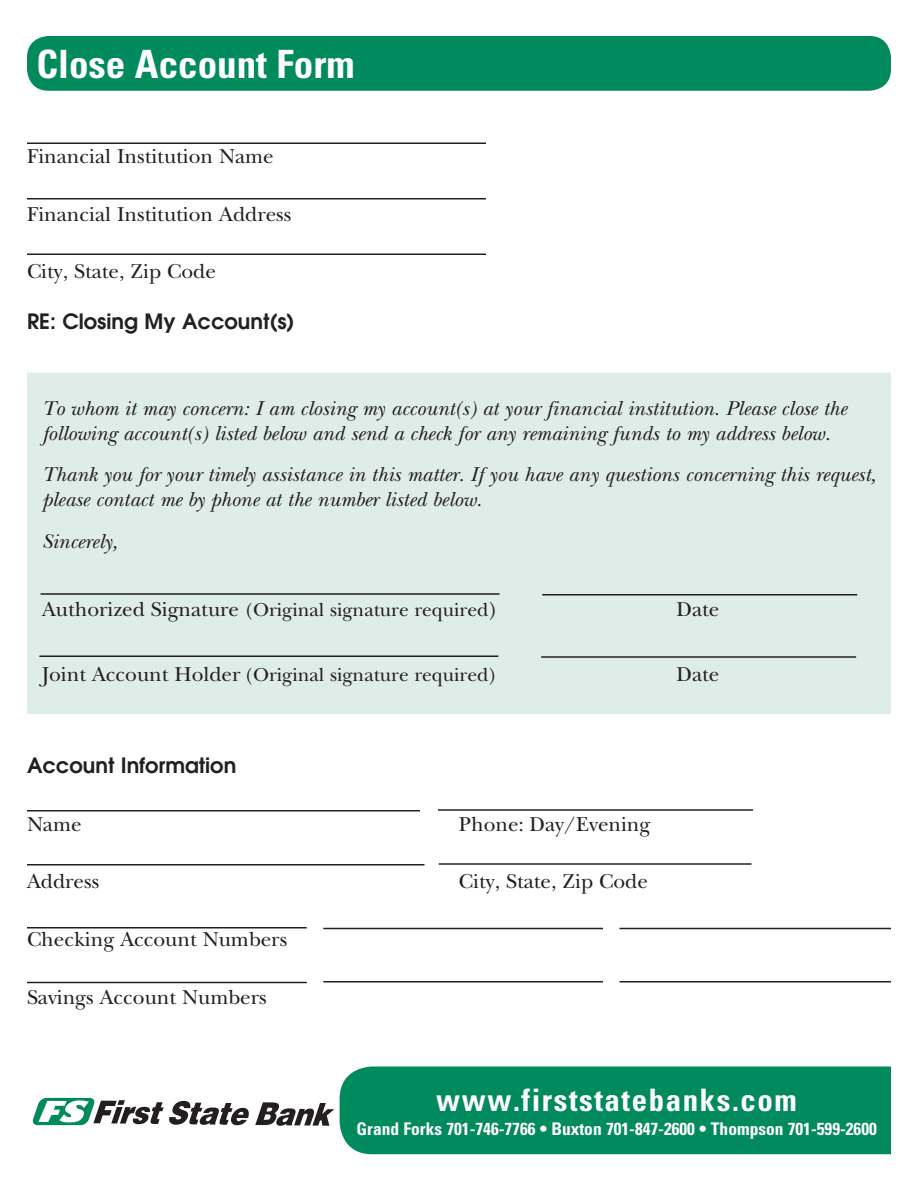
<style>
.page{position:relative;width:918px;height:1188px;background:#fff}
.page>*{position:absolute;margin:0;border:0;box-sizing:border-box;transform-origin:0 0}
.t1{font:700 condensed 39px "Univers";color:#fff}
.t2{font:700 condensed 30.9px "Univers";letter-spacing:.05em;color:#fff}
.t3{font:italic 21px/25.2px "New Baskerville";color:#231f20}
.t4{font:21px "New Baskerville";color:#231f20}
.t5{font:600 21px "Avant Garde";color:#231f20}
.t6{font:19.5px "New Baskerville";color:#231f20}
.t7{font:700 condensed 17.4px "Univers";color:#fff}
.s1{font-size:21px}
</style>
<div class="page">
<div style="left:27px;top:36px;width:864px;height:55px;background:#008a5e;border-radius:22px"></div>
<hr style="left:27px;top:142px;width:459px;height:2px;background:#231f20">
<hr style="left:27px;top:198px;width:459px;height:2px;background:#231f20">
<hr style="left:27px;top:254px;width:459px;height:1px;background:#231f20">
<hr style="left:27px;top:810px;width:393px;height:2px;background:#231f20">
<hr style="left:27px;top:864px;width:397px;height:2px;background:#231f20">
<hr style="left:27px;top:927px;width:280px;height:1px;background:#231f20">
<hr style="left:438px;top:809px;width:315px;height:2px;background:#231f20">
<hr style="left:439px;top:863px;width:312px;height:2px;background:#231f20">
<hr style="left:323px;top:928px;width:280px;height:1px;background:#231f20">
<hr style="left:620px;top:928px;width:271px;height:1px;background:#231f20">
<hr style="left:27px;top:982px;width:280px;height:1px;background:#231f20">
<hr style="left:323px;top:981px;width:280px;height:1px;background:#231f20">
<hr style="left:620px;top:981px;width:271px;height:1px;background:#231f20">
<div style="left:28px;top:374px;width:862px;height:339px;background:#deede7"></div>
<div style="left:27px;top:373px;width:864px;height:341px;border:2px solid #deede7"></div>
<hr style="left:40px;top:593px;width:460px;height:2px;background:#231f20">
<hr style="left:542px;top:594px;width:315px;height:2px;background:#231f20">
<hr style="left:39px;top:656px;width:459px;height:1px;background:#231f20">
<hr style="left:541px;top:656px;width:315px;height:2px;background:#231f20">
<svg style="left:33px;top:1098px;width:301px;height:28px"></svg>
<div style="left:340px;top:1066px;width:551px;height:88px;background:#008a5e"></div>
<p class="t1" style="left:37px;top:40px;width:320px">Close Account Form</p>
<p class="t4" style="left:27px;top:144px;width:248px">Financial Institution Name</p>
<p class="t4" style="left:27px;top:202px;width:266px">Financial Institution Address</p>
<p class="t4" style="left:27px;top:259px;width:190px">City, State, Zip Code</p>
<p class="t5" style="left:27px;top:307px;width:269px">RE: Closing My Account(s)</p>
<p class="t3" style="left:42px;top:395px;width:806px">To whom it may concern: I am closing my account(s) at your financial institution. Please close the following account(s) listed below and send a check for any remaining funds to my address below.</p>
<p class="t3" style="left:42px;top:462px;width:836px">Thank you for your timely assistance in this matter. If you have any questions concerning this request, please contact me by phone at the number listed below.</p>
<p class="t3" style="left:42px;top:529px;width:78px">Sincerely,</p>
<p class="t6" style="left:42px;top:598px;width:457px"><span class="s1">Authorized Signature</span> (Original signature required<span class="s1">)</span></p>
<p class="t4" style="left:676px;top:597px;width:44px">Date</p>
<p class="t6" style="left:42px;top:663px;width:457px"><span class="s1">Joint Account Holder</span> (Original signature required)</p>
<p class="t4" style="left:677px;top:662px;width:44px">Date</p>
<p class="t5" style="left:27px;top:752px;width:211px">Account Information</p>
<p class="t4" style="left:27px;top:812px;width:56px">Name</p>
<p class="t4" style="left:459px;top:812px;width:193px">Phone: Day/Evening</p>
<p class="t4" style="left:27px;top:869px;width:74px">Address</p>
<p class="t4" style="left:459px;top:869px;width:190px">City, State, Zip Code</p>
<p class="t4" style="left:27px;top:927px;width:262px">Checking Account Numbers</p>
<p class="t4" style="left:27px;top:985px;width:241px">Savings Account Numbers</p>
<p class="t2" style="left:436px;top:1081px;width:362px">www.firststatebanks.com</p>
<p class="t7" style="left:357px;top:1118px;width:522px">Grand Forks 701-746-7766 • Buxton 701-847-2600 • Thompson 701-599-2600</p>
</div>
